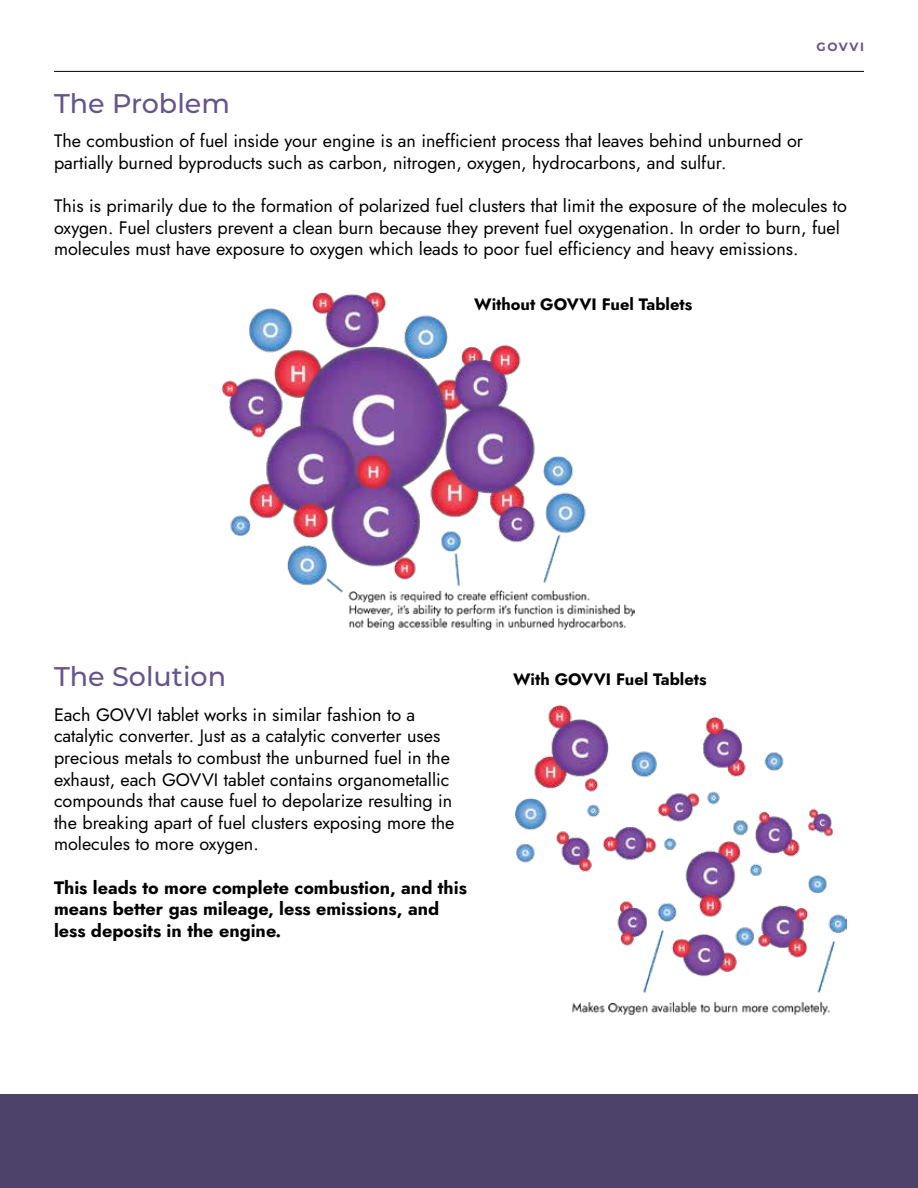
<style>
.page{position:relative;width:918px;height:1188px;background:#fff}
.page>*{position:absolute;margin:0;border:0;box-sizing:border-box;transform-origin:0 0}
.t1{font:500 27px "Montserrat";color:#66548d}
.t2{font:18px/21.6px "Jost";color:#000}
.t3{font:16.5px "Jost";color:#000}
.t4{font:700 12px "Montserrat";letter-spacing:.13em;color:#66548d}
</style>
<div class="page">
<div style="left:0;top:1094px;width:918px;height:94px;background:#4d4269"></div>
<hr style="left:54px;top:71px;width:810px;height:1px;background:#000">
<img style="left:223px;top:292px;width:412px;height:338px">
<img style="left:515px;top:705px;width:332px;height:310px">
<p class="t4" style="left:817px;top:38px;width:49px">GOVVI</p>
<h1 class="t1" style="left:54px;top:84px;width:177px">The Problem</h1>
<p class="t2" style="left:54px;top:130px;width:751px">The combustion of fuel inside your engine is an inefficient process that leaves behind unburned or partially burned byproducts such as carbon, nitrogen, oxygen, hydrocarbons, and sulfur.</p>
<p class="t2" style="left:54px;top:195px;width:794px">This is primarily due to the formation of polarized fuel clusters that limit the exposure of the molecules to oxygen. Fuel clusters prevent a clean burn because they prevent fuel oxygenation. In order to burn, fuel molecules must have exposure to oxygen which leads to poor fuel efficiency and heavy emissions.</p>
<p class="t3" style="left:474px;top:293px;width:220px">Without GOVVI Fuel Tablets</p>
<h1 class="t1" style="left:54px;top:658px;width:174px">The Solution</h1>
<p class="t2" style="left:54px;top:704px;width:402px">Each GOVVI tablet works in similar fashion to a catalytic converter. Just as a catalytic converter uses precious metals to combust the unburned fuel in the exhaust, each GOVVI tablet contains organometallic compounds that cause fuel to depolarize resulting in the breaking apart of fuel clusters exposing more the molecules to more oxygen.</p>
<p class="t2" style="left:54px;top:877px;width:414px">This leads to more complete combustion, and this means better gas mileage, less emissions, and less deposits in the engine.</p>
<p class="t3" style="left:513px;top:668px;width:195px">With GOVVI Fuel Tablets</p>
</div>
